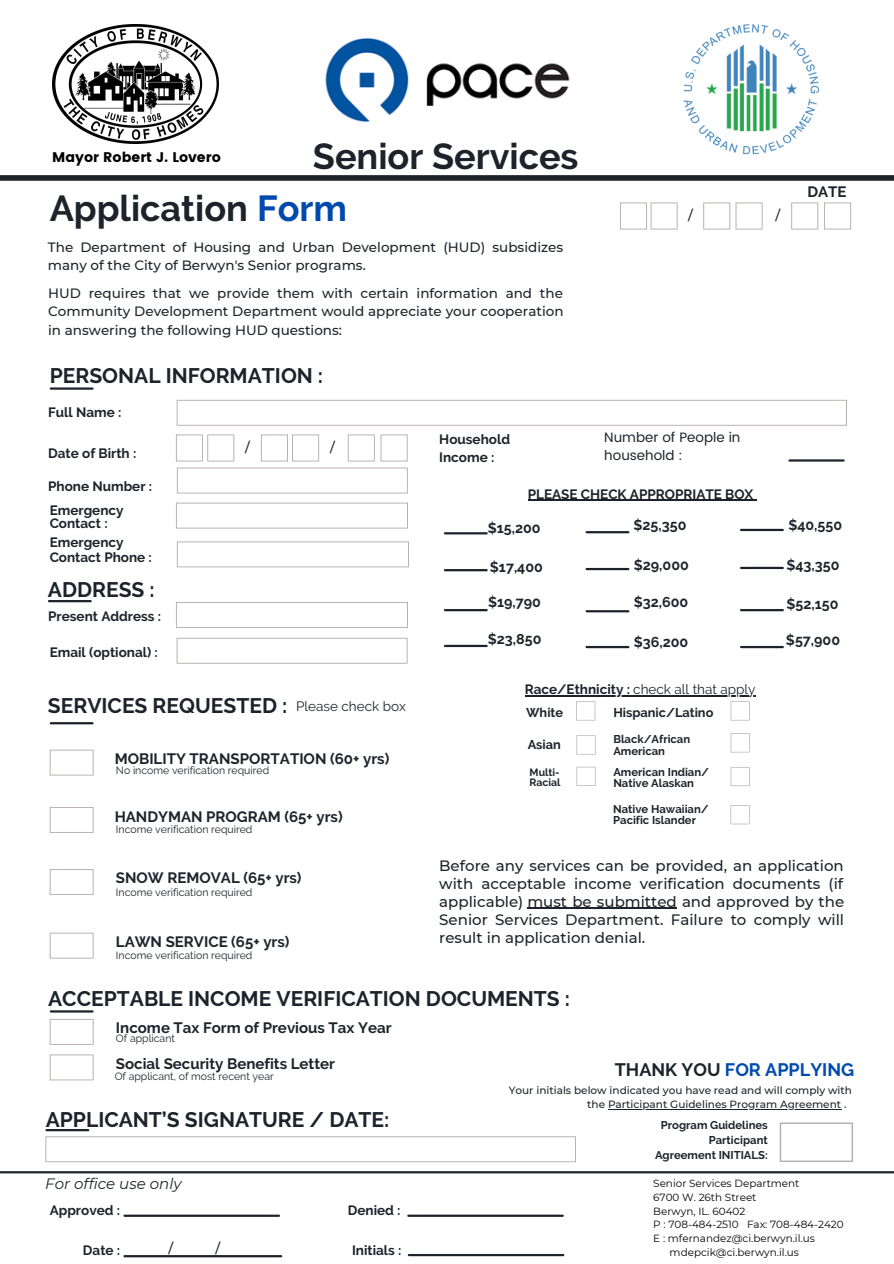
<style>
.page{position:relative;width:894px;height:1264px;background:#fff}
.page>*{position:absolute;margin:0;border:0;box-sizing:border-box;transform-origin:0 0}
.t1{font:700 36px "Raleway";color:#1e232b}
.t2{font:700 21px "Raleway";color:#1e232b}
.t3{font:700 18px "Raleway";color:#004aad}
.t4{font:500 15px/18px "Montserrat";color:#1e232b;text-align:justify}
.t5{font:700 15px "Raleway";color:#1e232b}
.t6{font:italic 15px "Montserrat";color:#1e232b}
.t7{font:700 14.25px "Raleway";color:#1e232b}
.t8{font:13.95px "Poppins";color:#000}
.t9{font:500 13.5px/18px "Montserrat";color:#1e232b}
.t10{font:700 13.5px/18px "Raleway";color:#1e232b}
.t11{font:13.5px "Raleway";color:#1e232b}
.t12{font:13.5px/18px "Poppins";color:#1e232b}
.t13{font:700 12.75px "Raleway";color:#1e232b}
.t14{font:700 11.25px/15px "Raleway";color:#1e232b}
.t15{font:10.5px "Raleway";color:#1e232b}
.t16{font:500 10.5px/14px "Montserrat";color:#1e232b}
.t17{font:700 10.5px/9.6px "Raleway";color:#1e232b}
.t18{font:10.35px "Montserrat";color:#000}
.s1{color:#004aad}
.s2{font-weight:700}
.s3{color:#1e232b}
</style>
<div class="page">
<hr style="left:51px;top:722px;width:41px;height:2px;background:#1e232b">
<hr style="left:49px;top:600px;width:42px;height:2px;background:#1e232b">
<hr style="left:51px;top:387px;width:41px;height:3px;background:#1e232b">
<svg style="left:176px;top:602px;width:232px;height:26px"></svg>
<svg style="left:50px;top:749px;width:44px;height:26px"></svg>
<svg style="left:620px;top:202px;width:57px;height:27px"></svg>
<svg style="left:703px;top:202px;width:59px;height:27px"></svg>
<svg style="left:791px;top:202px;width:59px;height:27px"></svg>
<svg style="left:177px;top:400px;width:669px;height:26px"></svg>
<svg style="left:176px;top:637px;width:231px;height:26px"></svg>
<svg style="left:176px;top:434px;width:58px;height:27px"></svg>
<svg style="left:380px;top:434px;width:27px;height:27px"></svg>
<svg style="left:261px;top:434px;width:58px;height:27px"></svg>
<svg style="left:347px;top:434px;width:27px;height:27px"></svg>
<svg style="left:177px;top:467px;width:230px;height:26px"></svg>
<div style="left:0;top:175px;width:893px;height:6px;background:#1e232b"></div>
<img style="left:325px;top:37px;width:245px;height:86px">
<img style="left:52px;top:24px;width:166px;height:119px">
<img style="left:683px;top:24px;width:137px;height:131px">
<hr style="left:789px;top:459px;width:54px;height:2px;background:#1e232b">
<hr style="left:445px;top:532px;width:41px;height:2px;background:#1e232b">
<hr style="left:586px;top:531px;width:42px;height:2px;background:#1e232b">
<hr style="left:740px;top:529px;width:42px;height:2px;background:#1e232b">
<hr style="left:445px;top:569px;width:41px;height:2px;background:#1e232b">
<hr style="left:586px;top:568px;width:42px;height:2px;background:#1e232b">
<hr style="left:740px;top:567px;width:42px;height:2px;background:#1e232b">
<hr style="left:445px;top:609px;width:41px;height:2px;background:#1e232b">
<hr style="left:586px;top:610px;width:42px;height:2px;background:#1e232b">
<hr style="left:740px;top:609px;width:42px;height:2px;background:#1e232b">
<svg style="left:176px;top:502px;width:232px;height:26px"></svg>
<hr style="left:445px;top:645px;width:41px;height:2px;background:#1e232b">
<hr style="left:586px;top:646px;width:42px;height:2px;background:#1e232b">
<hr style="left:740px;top:646px;width:42px;height:2px;background:#1e232b">
<svg style="left:576px;top:701px;width:19px;height:19px"></svg>
<svg style="left:730px;top:701px;width:19px;height:19px"></svg>
<svg style="left:730px;top:733px;width:19px;height:19px"></svg>
<svg style="left:576px;top:735px;width:19px;height:19px"></svg>
<svg style="left:576px;top:766px;width:19px;height:20px"></svg>
<svg style="left:730px;top:767px;width:19px;height:19px"></svg>
<svg style="left:50px;top:807px;width:44px;height:25px"></svg>
<svg style="left:50px;top:869px;width:44px;height:26px"></svg>
<svg style="left:50px;top:932px;width:44px;height:26px"></svg>
<hr style="left:51px;top:1010px;width:41px;height:2px;background:#1e232b">
<hr style="left:527px;top:499px;width:226px;height:2px;background:#1e232b">
<hr style="left:608px;top:1108px;width:233px;height:1px;background:#1e232b">
<hr style="left:524px;top:695px;width:109px;height:1px;background:#1e232b">
<hr style="left:633px;top:695px;width:122px;height:1px;background:#1e232b">
<hr style="left:527px;top:907px;width:149px;height:2px;background:#1e232b">
<svg style="left:50px;top:1019px;width:44px;height:25px"></svg>
<svg style="left:50px;top:1054px;width:44px;height:26px"></svg>
<hr style="left:0;top:1171px;width:893px;height:2px;background:#1e232b">
<svg style="left:45px;top:1136px;width:531px;height:26px"></svg>
<svg style="left:779px;top:1122px;width:73px;height:39px"></svg>
<hr style="left:46px;top:1128px;width:42px;height:3px;background:#1e232b">
<hr style="left:124px;top:1214px;width:155px;height:2px;background:#1e232b">
<hr style="left:124px;top:1254px;width:157px;height:3px;background:#1e232b">
<hr style="left:408px;top:1214px;width:154px;height:2px;background:#1e232b">
<hr style="left:409px;top:1253px;width:154px;height:3px;background:#1e232b">
<svg style="left:730px;top:805px;width:19px;height:19px"></svg>
<svg style="left:177px;top:541px;width:232px;height:26px"></svg>
<p class="t8" style="left:52px;top:149px;width:170px">Mayor Robert J. Lovero</p>
<p class="t1" style="left:313px;top:135px;width:267px">Senior Services</p>
<p class="t1" style="left:50px;top:187px;width:299px">Application <span class="s1">Form</span></p>
<p class="t9" style="left:48px;top:238px;width:516px">The Department of Housing and Urban Development (HUD) subsidizes many of the City of Berwyn's Senior programs.</p>
<p class="t9" style="left:48px;top:284px;width:517px;text-align:justify">HUD requires that we provide them with certain information and the Community Development Department would appreciate your cooperation in answering the following HUD questions:</p>
<p class="t2" style="left:50px;top:363px;width:275px">PERSONAL INFORMATION :</p>
<p class="t9" style="left:688px;top:206px;width:6px">/</p>
<p class="t9" style="left:775px;top:206px;width:6px">/</p>
<p class="t10" style="left:48px;top:403px;width:75px">Full Name :</p>
<p class="t10" style="left:48px;top:444px;width:90px">Date of Birth :</p>
<p class="t10" style="left:48px;top:477px;width:105px">Phone Number :</p>
<p class="t9" style="left:245px;top:438px;width:6px">/</p>
<p class="t9" style="left:330px;top:438px;width:6px">/</p>
<p class="t10" style="left:439px;top:430px;width:72px">Household<br>Income :</p>
<p class="t12" style="left:604px;top:429px;width:138px">Number of People in household :</p>
<p class="t10" style="left:527px;top:485px;width:227px">PLEASE CHECK APPROPRIATE BOX</p>
<p class="t5" style="left:807px;top:183px;width:41px">DATE</p>
<p class="t10" style="left:50px;top:503px;width:75px;line-height:13.5px">Emergency<br>Contact :</p>
<p class="t10" style="left:50px;top:535px;width:104px;line-height:14.7px">Emergency<br>Contact Phone :</p>
<p class="t2" style="left:48px;top:577px;width:108px">ADDRESS :</p>
<p class="t10" style="left:48px;top:607px;width:114px">Present Address :</p>
<p class="t10" style="left:50px;top:643px;width:110px">Email (optional) :</p>
<p class="t2" style="left:48px;top:693px;width:241px">SERVICES REQUESTED :</p>
<p class="t11" style="left:296px;top:698px;width:111px">Please check box</p>
<p class="t5" style="left:115px;top:749px;width:276px">MOBILITY TRANSPORTATION (60+ yrs)</p>
<p class="t15" style="left:116px;top:763px;width:155px">No income verification required</p>
<p class="t5" style="left:115px;top:808px;width:229px">HANDYMAN PROGRAM (65+ yrs)</p>
<p class="t15" style="left:116px;top:823px;width:138px">Income verification required</p>
<p class="t5" style="left:116px;top:869px;width:187px">SNOW REMOVAL (65+ yrs)</p>
<p class="t15" style="left:116px;top:886px;width:138px">Income verification required</p>
<p class="t5" style="left:116px;top:932px;width:175px">LAWN SERVICE (65+ yrs)</p>
<p class="t15" style="left:116px;top:949px;width:138px">Income verification required</p>
<p class="t7" style="left:487px;top:519px;width:54px">$15,200</p>
<p class="t7" style="left:633px;top:516px;width:54px">$25,350</p>
<p class="t7" style="left:788px;top:516px;width:55px">$40,550</p>
<p class="t7" style="left:490px;top:558px;width:55px">$17,400</p>
<p class="t7" style="left:633px;top:556px;width:57px">$29,000</p>
<p class="t7" style="left:786px;top:556px;width:55px">$43,350</p>
<p class="t7" style="left:488px;top:594px;width:54px">$19,790</p>
<p class="t7" style="left:633px;top:593px;width:56px">$32,600</p>
<p class="t7" style="left:786px;top:596px;width:53px">$52,150</p>
<p class="t7" style="left:487px;top:630px;width:55px">$23,850</p>
<p class="t7" style="left:633px;top:633px;width:56px">$36,200</p>
<p class="t7" style="left:785px;top:632px;width:56px">$57,900</p>
<p class="t11" style="left:524px;top:681px;width:232px"><span class="s2">Race/Ethnicity :</span> check all that apply</p>
<p class="t13" style="left:526px;top:705px;width:38px">White</p>
<p class="t13" style="left:613px;top:705px;width:101px">Hispanic/Latino</p>
<p class="t13" style="left:527px;top:737px;width:35px">Asian</p>
<p class="t17" style="left:529px;top:767px;width:32px">Multi-<br>Racial</p>
<p class="t14" style="left:613px;top:764px;width:97px">American Indian/</p>
<p class="t14" style="left:613px;top:732px;width:78px;line-height:12.1px">Black/African<br>American</p>
<p class="t14" style="left:613px;top:776px;width:82px">Native Alaskan</p>
<p class="t14" style="left:613px;top:801px;width:97px">Native Hawaiian/</p>
<p class="t14" style="left:613px;top:812px;width:84px">Pacific Islander</p>
<p class="t4" style="left:439px;top:856px;width:406px">Before any services can be provided, an application with acceptable income verification documents (if applicable) must be submitted and approved by the Senior Services Department. Failure to comply will result in application denial.</p>
<p class="t2" style="left:48px;top:985px;width:523px">ACCEPTABLE INCOME VERIFICATION DOCUMENTS :</p>
<p class="t5" style="left:116px;top:1019px;width:277px">Income Tax Form of Previous Tax Year</p>
<p class="t15" style="left:116px;top:1031px;width:61px">Of applicant</p>
<p class="t5" style="left:116px;top:1054px;width:220px">Social Security Benefits Letter</p>
<p class="t15" style="left:115px;top:1069px;width:161px">Of applicant, of most recent year</p>
<p class="t2" style="left:46px;top:1106px;width:345px">APPLICANT’S SIGNATURE / DATE:</p>
<p class="t6" style="left:45px;top:1174px;width:138px">For office use only</p>
<p class="t10" style="left:50px;top:1200px;width:72px">Approved :</p>
<p class="t10" style="left:83px;top:1241px;width:39px">Date :</p>
<p class="t9" style="left:168px;top:1239px;width:6px">/</p>
<p class="t9" style="left:215px;top:1239px;width:6px">/</p>
<p class="t10" style="left:347px;top:1200px;width:54px">Denied :</p>
<p class="t10" style="left:352px;top:1241px;width:51px">Initials :</p>
<p class="t3" style="left:614px;top:1059px;width:241px"><span class="s3">THANK YOU</span> FOR APPLYING</p>
<p class="t16" style="left:587px;top:1083px;width:266px;text-indent:-79px">Your initials below indicated you have read and will comply with the Participant Guidelines Program Agreement .</p>
<p class="t14" style="left:655px;top:1117px;width:114px;text-align:right">Program Guidelines<br>Participant<br>Agreement INITIALS:</p>
<p class="t18" style="left:653px;top:1176px;width:148px">Senior Services Department</p>
<p class="t18" style="left:653px;top:1190px;width:105px">6700 W. 26th Street</p>
<p class="t18" style="left:653px;top:1204px;width:94px">Berwyn, IL. 60402</p>
<p class="t18" style="left:653px;top:1218px;width:192px">P : 708-484-2510 Fax: 708-484-2420</p>
<p class="t18" style="left:653px;top:1232px;width:163px">E : mfernandez@ci.berwyn.il.us</p>
<p class="t18" style="left:669px;top:1245px;width:131px">mdepcik@ci.berwyn.il.us</p>
</div>
